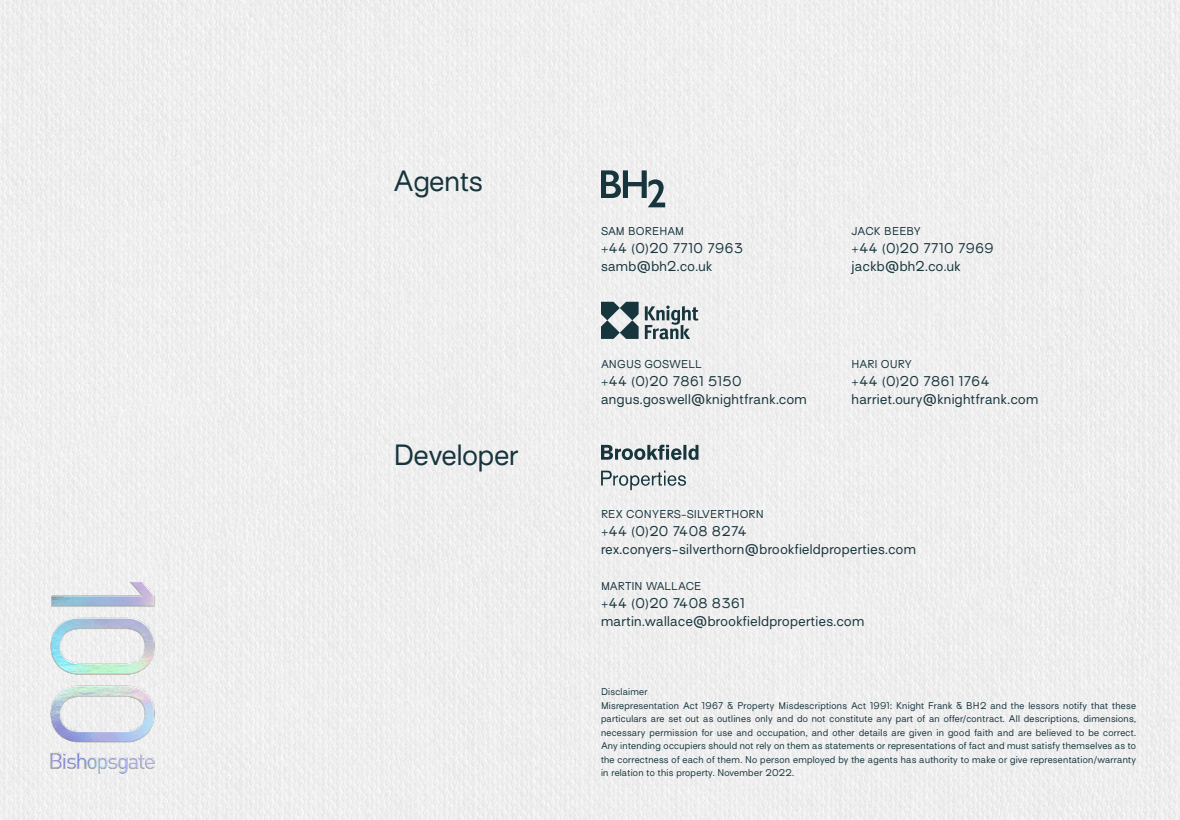
<style>
.page{position:relative;width:1180px;height:820px;background:#efefef}
.page>*{position:absolute;margin:0;border:0;box-sizing:border-box;transform-origin:0 0}
.t1{font:300 27px "AT Surt";color:#17353d}
.t2{font:300 13px/18px "AT Surt";letter-spacing:.03em;color:#17353d}
.t3{font:300 10.5px "AT Surt";letter-spacing:.01em;color:#17353d}
.t4{font:300 10.5px "AT Surt";letter-spacing:.03em;color:#17353d}
.t5{font:300 9px/13.5px "AT Surt";letter-spacing:.03em;color:#17353d}
</style>
<div class="page">
<img style="left:33px;top:564px;width:136px;height:226px">
<svg style="left:601px;top:170px;width:64px;height:37px"></svg>
<svg style="left:645px;top:306px;width:53px;height:34px"></svg>
<svg style="left:601px;top:302px;width:38px;height:37px"></svg>
<svg style="left:601px;top:445px;width:97px;height:15px"></svg>
<svg style="left:601px;top:471px;width:85px;height:19px"></svg>
<h1 class="t1" style="left:393px;top:164px;width:91px">Agents</h1>
<h1 class="t1" style="left:393px;top:438px;width:127px">Developer</h1>
<p class="t3" style="left:601px;top:225px;width:85px">SAM BOREHAM</p>
<h2 class="t2" style="left:601px;top:241px;width:143px">+44 (0)20 7710 7963 samb@bh2.co.uk</h2>
<p class="t4" style="left:601px;top:357px;width:102px">ANGUS GOSWELL</p>
<h2 class="t2" style="left:601px;top:373px;width:207px">+44 (0)20 7861 5150 angus.goswell@knightfrank.com</h2>
<p class="t3" style="left:852px;top:225px;width:71px">JACK BEEBY</p>
<h2 class="t2" style="left:852px;top:241px;width:143px">+44 (0)20 7710 7969 jackb@bh2.co.uk</h2>
<p class="t3" style="left:852px;top:357px;width:62px">HARI OURY</p>
<h2 class="t2" style="left:852px;top:373px;width:188px">+44 (0)20 7861 1764 harriet.oury@knightfrank.com</h2>
<p class="t4" style="left:601px;top:508px;width:164px">REX CONYERS‑SILVERTHORN</p>
<h2 class="t2" style="left:601px;top:524px;width:317px">+44 (0)20 7408 8274 rex.conyers-silverthorn@brookfieldproperties.com</h2>
<p class="t3" style="left:601px;top:579px;width:102px">MARTIN WALLACE</p>
<h2 class="t2" style="left:601px;top:595px;width:265px">+44 (0)20 7408 8361 martin.wallace@brookfieldproperties.com</h2>
<p class="t5" style="left:601px;top:686px;width:537px">Disclaimer<br>Misrepresentation Act 1967 &amp; Property Misdescriptions Act 1991: Knight Frank &amp; BH2 and the lessors notify that these particulars are set out as outlines only and do not constitute any part of an offer/contract. All descriptions, dimensions, necessary permission for use and occupation, and other details are given in good faith and are believed to be correct.<br>Any intending occupiers should not rely on them as statements or representations of fact and must satisfy themselves as to the correctness of each of them. No person employed by the agents has authority to make or give representation/warranty in relation to this property. November 2022.</p>
</div>
